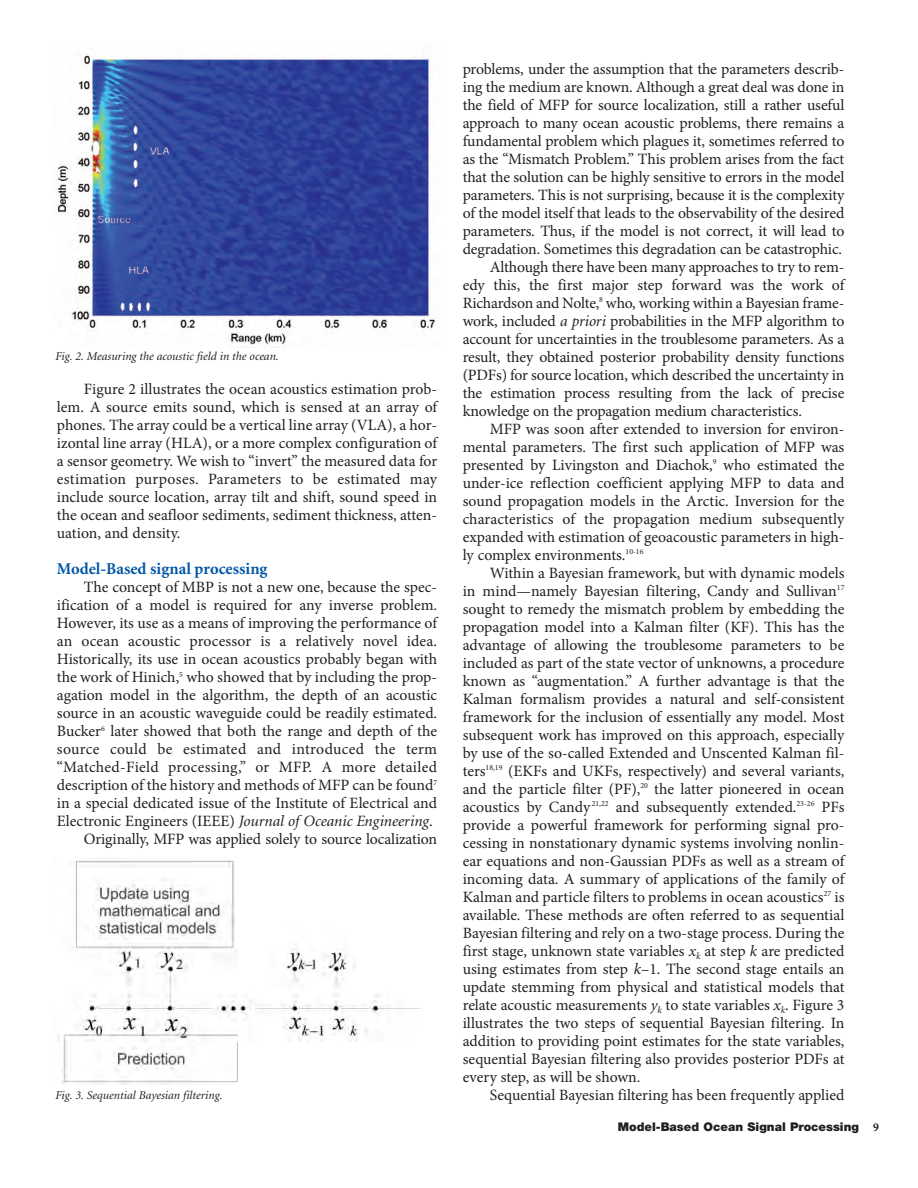
<style>
.page{position:relative;width:918px;height:1188px;background:#fff}
.page>*{position:absolute;margin:0;border:0;box-sizing:border-box;transform-origin:0 0}
.t1{font:700 16.5px "Minion";color:#0155a5}
.t2{font:15.75px/18px "Minion Pro";letter-spacing:-.005em;color:#231f20;text-align:justify}
.t3{font:italic 15.75px "Minion";color:#231f20}
.t4{font:italic 12px "Minion";color:#231f20}
.t5{font:900 12px "Helvetica Neue";color:#231f20}
.s1{font-family:"Minion Pro";font-style:normal}
.s2{font-family:"Minion";font-style:italic}
.s3{font-style:italic}
.s4{font-family:"Minion";font-weight:700}
</style>
<div class="page">
<svg style="left:53px;top:55px;width:382px;height:1030px"></svg>
<p class="t4" style="left:55px;top:351px;width:225px">Fig. 2. Measuring the acoustic field in the ocean.</p>
<p class="t2" style="left:57px;top:382px;width:382px;text-indent:27px">Figure 2 illustrates the ocean acoustics estimation prob&shy;lem. A source emits sound, which is sensed at an array of phones. The array could be a vertical line array (VLA), a hor&shy;izontal line array (HLA), or a more complex configuration of a sensor geometry. We wish to “invert” the measured data for estimation purposes. Parameters to be estimated may include source location, array tilt and shift, sound speed in the ocean and seafloor sediments, sediment thickness, atten&shy;uation, and density.</p>
<p class="t1" style="left:57px;top:563px;width:212px">Model-Based signal processing</p>
<p class="t2" style="left:57px;top:580px;width:382px;text-indent:27px">The concept of MBP is not a new one, because the spec&shy;ification of a model is required for any inverse problem.<br>However, its use as a means of improving the performance of an ocean acoustic processor is a relatively novel idea.<br>Historically, its use in ocean acoustics probably began with the work of Hinich,<sup>5</sup> who showed that by including the prop&shy;agation model in the algorithm, the depth of an acoustic source in an acoustic waveguide could be readily estimated.<br>Bucker<sup>6</sup> later showed that both the range and depth of the source could be estimated and introduced the term “Matched-Field processing,” or MFP. A more detailed description of the history and methods of MFP can be found<sup>7 </sup>in a special dedicated issue of the Institute of Electrical and</p>
<p class="t3" style="left:57px;top:815px;width:377px"><span class="s1">Electronic Engineers (IEEE)</span> Journal of Oceanic Engineering<span class="s1">.</span></p>
<p class="t2" style="left:84px;top:832px;width:355px">Originally, MFP was applied solely to source localization</p>
<p class="t4" style="left:55px;top:1091px;width:169px">Fig. 3. Sequential Bayesian filtering.</p>
<p class="t2" style="left:463px;top:61px;width:383px">problems, under the assumption that the parameters describ-</p>
<p class="t2" style="left:463px;top:79px;width:383px">ing the medium are known. Although a great deal was done in</p>
<p class="t2" style="left:463px;top:97px;width:383px">the field of MFP for source localization, still a rather useful</p>
<p class="t2" style="left:463px;top:115px;width:383px">approach to many ocean acoustic problems, there remains a</p>
<p class="t2" style="left:463px;top:133px;width:383px">fundamental problem which plagues it, sometimes referred to</p>
<p class="t2" style="left:463px;top:151px;width:383px">as the “Mismatch Problem.” This problem arises from the fact</p>
<p class="t2" style="left:463px;top:169px;width:383px">that the solution can be highly sensitive to errors in the model</p>
<p class="t2" style="left:463px;top:187px;width:383px">parameters. This is not surprising, because it is the complexity</p>
<p class="t2" style="left:463px;top:205px;width:383px">of the model itself that leads to the observability of the desired</p>
<p class="t2" style="left:463px;top:223px;width:383px">parameters. Thus, if the model is not correct, it will lead to</p>
<p class="t2" style="left:463px;top:241px;width:381px">degradation. Sometimes this degradation can be catastrophic.</p>
<p class="t2" style="left:490px;top:259px;width:356px">Although there have been many approaches to try to rem-</p>
<p class="t2" style="left:463px;top:277px;width:383px">edy this, the first major step forward was the work of</p>
<p class="t2" style="left:463px;top:295px;width:383px">Richardson and Nolte,<sup>8</sup> who, working within a Bayesian frame-</p>
<p class="t2" style="left:463px;top:313px;width:383px">work, included <span class="s2">a priori</span> probabilities in the MFP algorithm to</p>
<p class="t2" style="left:463px;top:331px;width:383px">account for uncertainties in the troublesome parameters. As a</p>
<p class="t2" style="left:463px;top:349px;width:383px">result, they obtained posterior probability density functions</p>
<p class="t2" style="left:463px;top:367px;width:383px">(PDFs) for source location, which described the uncertainty in</p>
<p class="t2" style="left:463px;top:385px;width:383px">the estimation process resulting from the lack of precise</p>
<p class="t2" style="left:463px;top:403px;width:341px">knowledge on the propagation medium characteristics.</p>
<p class="t2" style="left:490px;top:421px;width:356px">MFP was soon after extended to inversion for environ-</p>
<p class="t2" style="left:463px;top:439px;width:383px">mental parameters. The first such application of MFP was</p>
<p class="t2" style="left:463px;top:457px;width:383px">presented by Livingston and Diachok,<sup>9</sup> who estimated the</p>
<p class="t2" style="left:463px;top:475px;width:383px">under-ice reflection coefficient applying MFP to data and</p>
<p class="t2" style="left:463px;top:493px;width:383px">sound propagation models in the Arctic. Inversion for the</p>
<p class="t2" style="left:463px;top:511px;width:383px">characteristics of the propagation medium subsequently</p>
<p class="t2" style="left:463px;top:529px;width:383px">expanded with estimation of geoacoustic parameters in high-</p>
<p class="t2" style="left:463px;top:547px;width:182px">ly complex environments.<sup>10-16</sup></p>
<p class="t2" style="left:490px;top:565px;width:356px">Within a Bayesian framework, but with dynamic models</p>
<p class="t2" style="left:463px;top:583px;width:383px">in mind—namely Bayesian filtering, Candy and Sullivan<sup>17</sup></p>
<p class="t2" style="left:463px;top:601px;width:383px">sought to remedy the mismatch problem by embedding the</p>
<p class="t2" style="left:463px;top:619px;width:383px">propagation model into a Kalman filter (KF). This has the</p>
<p class="t2" style="left:463px;top:637px;width:383px">advantage of allowing the troublesome parameters to be</p>
<p class="t2" style="left:463px;top:655px;width:383px">included as part of the state vector of unknowns, a procedure</p>
<p class="t2" style="left:463px;top:673px;width:383px">known as “augmentation.” A further advantage is that the</p>
<p class="t2" style="left:463px;top:691px;width:383px">Kalman formalism provides a natural and self-consistent</p>
<p class="t2" style="left:463px;top:709px;width:383px">framework for the inclusion of essentially any model. Most</p>
<p class="t2" style="left:463px;top:727px;width:383px">subsequent work has improved on this approach, especially</p>
<p class="t2" style="left:463px;top:745px;width:383px">by use of the so-called Extended and Unscented Kalman fil-</p>
<p class="t2" style="left:463px;top:763px;width:383px">ters<sup>18,19</sup> (EKFs and UKFs, respectively) and several variants,</p>
<p class="t2" style="left:463px;top:781px;width:383px">and the particle filter (PF),<sup>20</sup> the latter pioneered in ocean</p>
<p class="t2" style="left:463px;top:799px;width:383px">acoustics by Candy <sup>21,22</sup> and subsequently extended.<sup>23-26</sup> PFs</p>
<p class="t2" style="left:463px;top:817px;width:383px">provide a powerful framework for performing signal pro-</p>
<p class="t2" style="left:463px;top:835px;width:383px">cessing in nonstationary dynamic systems involving nonlin-</p>
<p class="t2" style="left:463px;top:853px;width:383px">ear equations and non-Gaussian PDFs as well as a stream of</p>
<p class="t2" style="left:463px;top:871px;width:383px">incoming data. A summary of applications of the family of</p>
<p class="t2" style="left:463px;top:889px;width:383px">Kalman and particle filters to problems in ocean acoustics<sup>27</sup> is</p>
<p class="t2" style="left:463px;top:907px;width:383px">available. These methods are often referred to as sequential</p>
<p class="t2" style="left:463px;top:925px;width:383px">Bayesian filtering and rely on a two-stage process. During the</p>
<p class="t2" style="left:463px;top:943px;width:383px">first stage, unknown state variables <span class="s2">x</span><sub>k</sub> at step <span class="s3">k</span> are predicted</p>
<p class="t2" style="left:463px;top:961px;width:383px">using estimates from step <span class="s3">k</span>–1. The second stage entails an</p>
<p class="t2" style="left:463px;top:979px;width:383px">update stemming from physical and statistical models that</p>
<p class="t2" style="left:463px;top:997px;width:383px">relate acoustic measurements <span class="s2">y</span><sub>k</sub> to state variables <span class="s2">x</span><sub>k</sub>. Figure 3</p>
<p class="t2" style="left:463px;top:1015px;width:383px">illustrates the two steps of sequential Bayesian filtering. In</p>
<p class="t2" style="left:463px;top:1033px;width:383px">addition to providing point estimates for the state variables,</p>
<p class="t2" style="left:463px;top:1051px;width:383px">sequential Bayesian filtering also provides posterior PDFs at</p>
<p class="t2" style="left:463px;top:1069px;width:179px">every step, as will be shown.</p>
<p class="t2" style="left:490px;top:1087px;width:356px">Sequential Bayesian filtering has been frequently applied</p>
<p class="t5" style="left:618px;top:1122px;width:263px">Model-Based Ocean Signal Processing <span class="s4">9</span></p>
</div>
